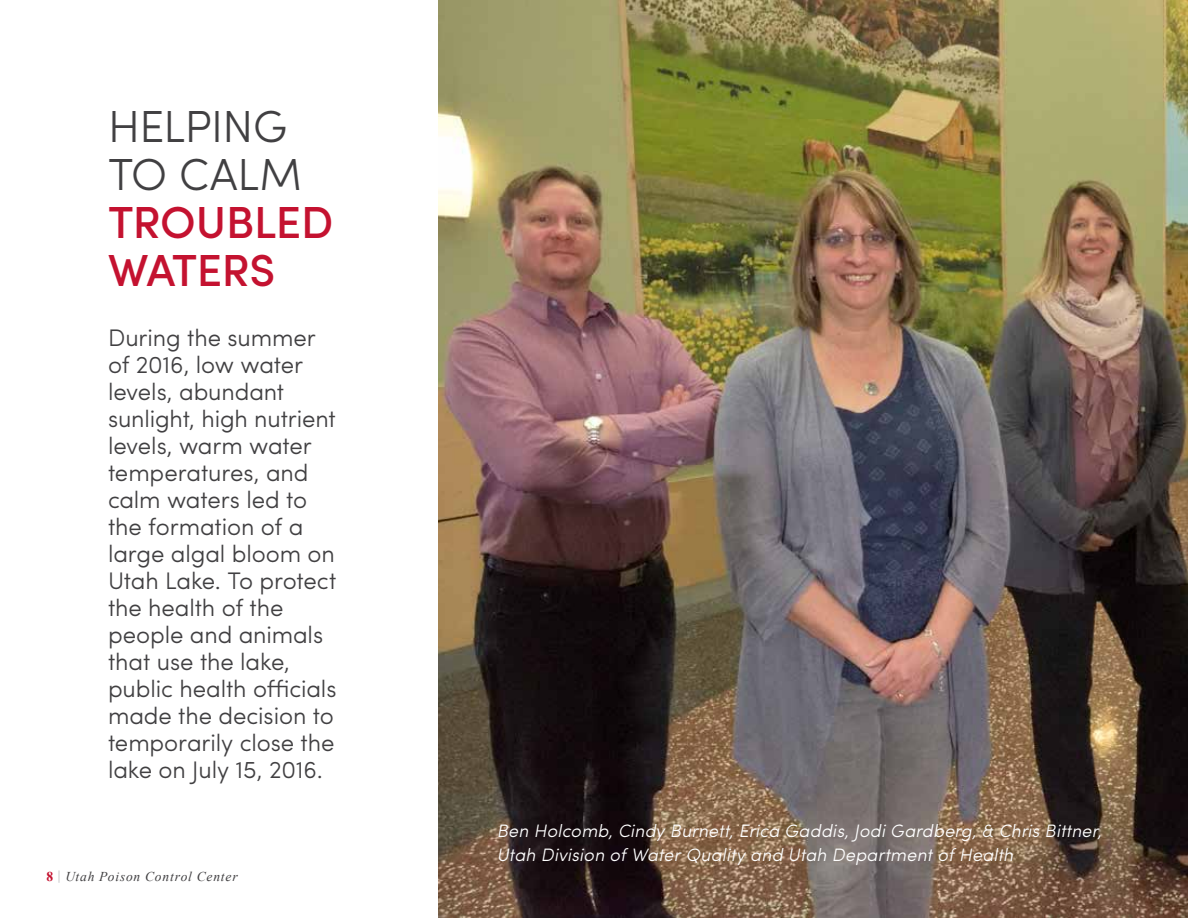
<style>
.page{position:relative;width:1188px;height:918px;background:#fff}
.page>*{position:absolute;margin:0;border:0;box-sizing:border-box;transform-origin:0 0}
.t1{font:500 45px/48px "Sofia Pro";letter-spacing:-.01em;color:#c41230}
.t2{font:300 45px/48px "Sofia Pro";letter-spacing:-.01em;color:#414042}
.t3{font:300 24px/27px "Sofia Pro";letter-spacing:-.005em;color:#414042}
.t4{font:italic 300 18px/24px "Sofia Pro";letter-spacing:.01em;color:#fff}
.t5{font:italic 13.5px "Times New Roman";letter-spacing:.06em;color:#414042}
.s1{font-weight:700;font-style:normal;color:#c41230}
.s2{font-style:normal;color:#a7a9ac}
</style>
<div class="page">
<img style="left:438px;top:0;width:750px;height:918px">
<h1 class="t2" style="left:108px;top:99px;width:196px">HELPING<br>TO CALM</h1>
<h1 class="t1" style="left:108px;top:195px;width:227px">TROUBLED<br>WATERS</h1>
<p class="t3" style="left:108px;top:323px;width:230px">During the summer of 2016, low water levels, abundant sunlight, high nutrient levels, warm water temperatures, and calm waters led to the formation of a large algal bloom on<br>Utah Lake. To protect the health of the people and animals that use the lake, public health officials made the decision to temporarily close the lake on July 15, 2016.</p>
<p class="t5" style="left:46px;top:867px;width:193px"><span class="s1">8</span> <span class="s2">|</span> Utah Poison Control Center</p>
<p class="t4" style="left:497px;top:818px;width:607px">Ben Holcomb, Cindy Burnett, Erica Gaddis, Jodi Gardberg, &amp; Chris Bittner,<br>Utah Division of Water Quality and Utah Department of Health</p>
</div>
